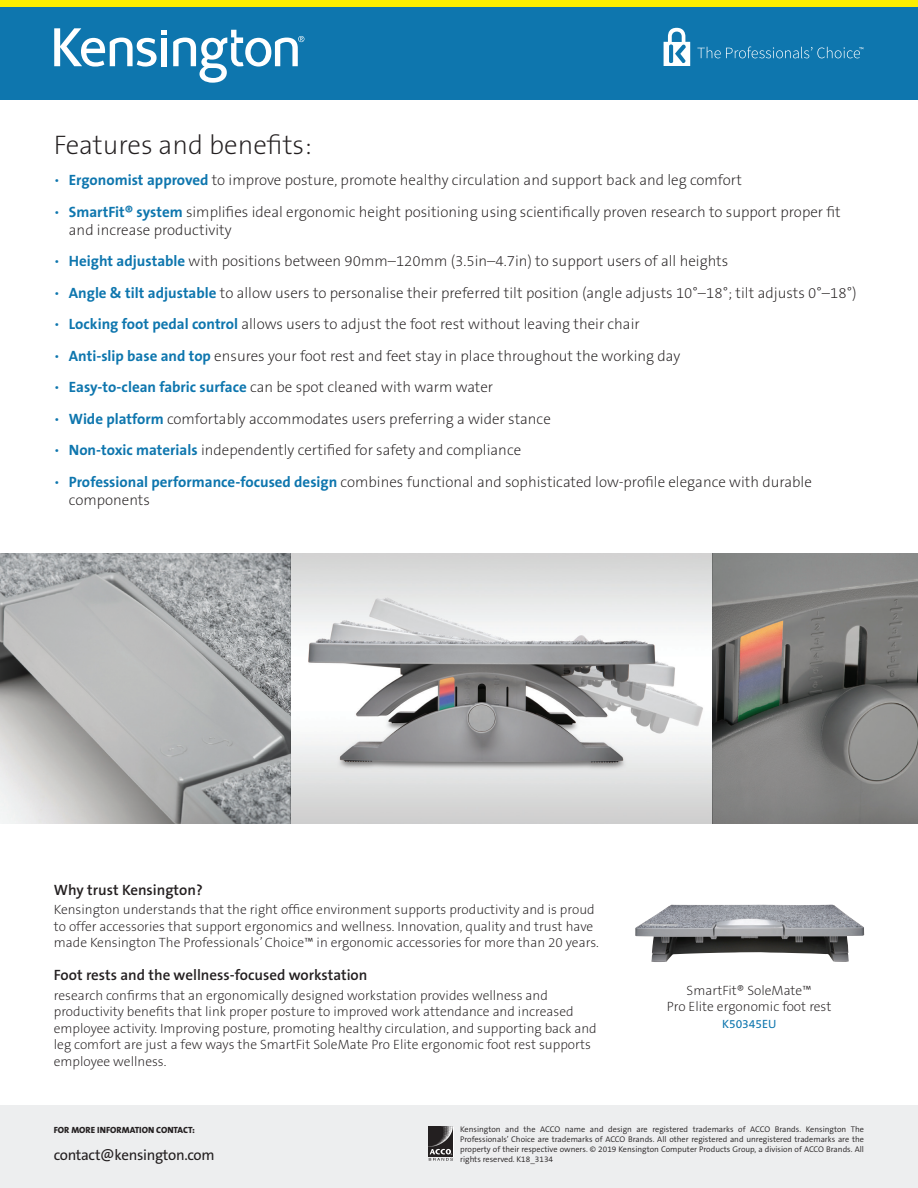
<style>
.page{position:relative;width:918px;height:1188px;background:#fff}
.page>*{position:absolute;margin:0;border:0;box-sizing:border-box;transform-origin:0 0}
.Features{font:27px "The Sans KENSINGTON2 XL";color:#231f20}
.t1{font:15px/18px "The Sans KENSINGTON2 XL";color:#231f20}
.t2{font:15px "The Sans KENSINGTON6 SB";color:#231f20}
.t3{font:15px "The Sans KENSINGTON5 Rg";letter-spacing:-.02em;color:#231f20}
.t4{font:13.5px/16.5px "The Sans KENSINGTON2 XL";color:#231f20}
.t5{font:12px "The Sans KENSINGTON5 Rg";color:#0e76ae}
.t6{font:9px "The Sans KENSINGTON8 XB";color:#231f20}
.t7{font:8.25px/9.9px "The Sans KENSINGTON4 SL";color:#231f20;text-align:justify}
.s1{color:#0e76ae}
.s2{font-family:"The Sans KENSINGTON7 Bd";color:#0e76ae}
</style>
<div class="page">
<div style="left:0;top:8px;width:918px;height:92px;background:#0e76ae"></div>
<svg style="left:173px;top:30px;width:131px;height:53px"></svg>
<svg style="left:54px;top:28px;width:113px;height:39px"></svg>
<div style="left:0;top:1105px;width:918px;height:83px;background:#edeeef"></div>
<img style="left:428px;top:1127px;width:25px;height:29px">
<svg style="left:429px;top:1149px;width:24px;height:12px"></svg>
<div style="left:0;top:0;width:918px;height:8px;background:#fcee01"></div>
<svg style="left:697px;top:47px;width:166px;height:11px"></svg>
<svg style="left:664px;top:28px;width:26px;height:38px"></svg>
<img style="left:635px;top:904px;width:229px;height:58px">
<img style="left:291px;top:554px;width:422px;height:270px">
<svg style="left:713px;top:554px;width:205px;height:270px;background:#7d7b7a"></svg>
<svg style="left:0;top:554px;width:291px;height:270px;background:#adafaf"></svg>
<p class="Features" style="left:54px;top:130px;width:259px">Features and benefits:</p>
<p class="t1" style="left:54px;top:172px;width:690px"><span class="s1">•</span> <span class="s2">Ergonomist approved</span> to improve posture, promote healthy circulation and support back and leg comfort</p>
<p class="t1" style="left:69px;top:203px;width:773px;text-indent:-15px"><span class="s1">•</span> <span class="s2">SmartFit® system</span> simplifies ideal ergonomic height positioning using scientifically proven research to support proper fit and increase productivity</p>
<p class="t1" style="left:54px;top:253px;width:676px"><span class="s1">•</span> <span class="s2">Height adjustable</span> with positions between 90mm–120mm (3.5in–4.7in) to support users of all heights</p>
<p class="t1" style="left:54px;top:284px;width:804px"><span class="s1">•</span> <span class="s2">Angle &amp; tilt adjustable</span> to allow users to personalise their preferred tilt position (angle adjusts 10°–18°; tilt adjusts 0°–18°)</p>
<p class="t1" style="left:54px;top:316px;width:587px"><span class="s1">•</span> <span class="s2">Locking foot pedal control</span> allows users to adjust the foot rest without leaving their chair</p>
<p class="t1" style="left:54px;top:347px;width:628px"><span class="s1">•</span> <span class="s2">Anti-slip base and top</span> ensures your foot rest and feet stay in place throughout the working day</p>
<p class="t1" style="left:54px;top:379px;width:441px"><span class="s1">•</span> <span class="s2">Easy-to-clean fabric surface</span> can be spot cleaned with warm water</p>
<p class="t1" style="left:54px;top:410px;width:498px"><span class="s1">•</span> <span class="s2">Wide platform</span> comfortably accommodates users preferring a wider stance</p>
<p class="t1" style="left:54px;top:442px;width:469px"><span class="s1">•</span> <span class="s2">Non-toxic materials</span> independently certified for safety and compliance</p>
<p class="t1" style="left:69px;top:473px;width:745px;text-indent:-15px"><span class="s1">•</span> <span class="s2">Professional performance-focused design</span> combines functional and sophisticated low-profile elegance with durable components</p>
<p class="t2" style="left:54px;top:881px;width:150px">Why trust Kensington?</p>
<p class="t4" style="left:54px;top:902px;width:547px">Kensington understands that the right office environment supports productivity and is proud to offer accessories that support ergonomics and wellness. Innovation, quality and trust have made Kensington The Professionals’ Choice™ in ergonomic accessories for more than 20 years.</p>
<p class="t2" style="left:54px;top:967px;width:315px">Foot rests and the wellness-focused workstation</p>
<p class="t4" style="left:54px;top:987px;width:544px">research confirms that an ergonomically designed workstation provides wellness and productivity benefits that link proper posture to improved work attendance and increased employee activity. Improving posture, promoting healthy circulation, and supporting back and leg comfort are just a few ways the SmartFit SoleMate Pro Elite ergonomic foot rest supports employee wellness.</p>
<p class="t4" style="left:667px;top:982px;width:166px;text-align:center">SmartFit® SoleMate™<br>Pro Elite ergonomic foot rest</p>
<p class="t5" style="left:722px;top:1017px;width:56px">K50345EU</p>
<p class="t6" style="left:54px;top:1125px;width:143px">FOR MORE INFORMATION CONTACT:</p>
<p class="t3" style="left:54px;top:1147px;width:162px">contact@kensington.com</p>
<p class="t7" style="left:460px;top:1124px;width:405px">Kensington and the ACCO name and design are registered trademarks of ACCO Brands. Kensington The Professionals’ Choice are trademarks of ACCO Brands. All other registered and unregistered trademarks are the property of their respective owners. © 2019 Kensington Computer Products Group, a division of ACCO Brands. All rights reserved. K18_3134</p>
</div>
